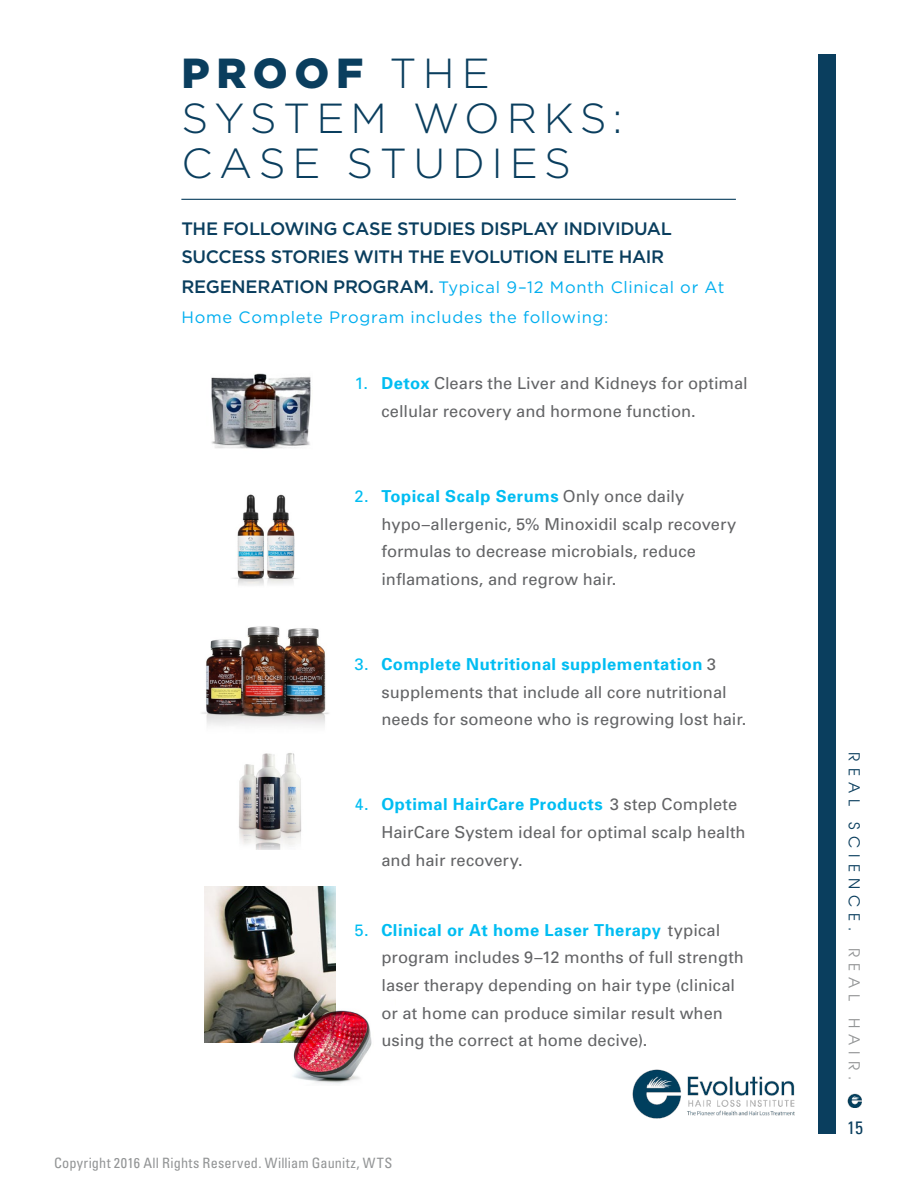
<style>
.page{position:relative;width:918px;height:1188px;background:#fff}
.page>*{position:absolute;margin:0;border:0;box-sizing:border-box;transform-origin:0 0}
.t1{font:300 42px/45px "Gotham";letter-spacing:.15em;color:#0a3e5e}
.t2{font:500 18px/27.6px "Gotham";letter-spacing:-.02em;color:#0a3e5e}
.t3{font:condensed 18px "Univers";color:#0a3e5e}
.t4{font:16.5px/27.6px "Univers";color:#636466}
.t5{font:16.5px/30px "Gotham";letter-spacing:.04em;color:#00aeef}
.t6{font:15px "Avant Garde";letter-spacing:.415em;color:#0a3e5e}
.t7{font:condensed 14.25px "Univers";letter-spacing:.01em;color:#929495}
.s1{font-weight:900}
.s2{font-weight:500;font-size:18px;color:#0a3e5e}
.s3{color:#00bdf2}
.s4{font-weight:700;color:#00bdf2}
.s5{color:#929495}
</style>
<div class="page">
<img style="left:632px;top:1069px;width:163px;height:50px">
<div style="left:818px;top:54px;width:18px;height:1080px;background:#0a3e5e"></div>
<img style="left:848px;top:1094px;width:14px;height:14px">
<hr style="left:181px;top:199px;width:555px;height:1px;background:#0a3e5e">
<img style="left:211px;top:373px;width:100px;height:76px">
<img style="left:233px;top:494px;width:65px;height:92px">
<img style="left:201px;top:626px;width:128px;height:100px">
<img style="left:205px;top:887px;width:130px;height:155px">
<img style="left:266px;top:999px;width:106px;height:85px">
<img style="left:238px;top:753px;width:64px;height:97px">
<h1 class="t1" style="left:181px;top:49px;width:443px"><span class="s1">PROOF</span> THE<br>SYSTEM WORKS:<br>CASE STUDIES</h1>
<p class="t2" style="left:181px;top:215px;width:492px">THE FOLLOWING CASE STUDIES DISPLAY INDIVIDUAL<br>SUCCESS STORIES WITH THE EVOLUTION ELITE HAIR</p>
<p class="t5" style="left:181px;top:272px;width:545px"><span class="s2">REGENERATION PROGRAM.</span> Typical 9–12 Month Clinical or At<br>Home Complete Program includes the following:</p>
<p class="t4" style="left:381px;top:369px;width:368px;text-indent:-27px"><span class="s3">1.</span> <span class="s4">Detox</span> Clears the Liver and Kidneys for optimal cellular recovery and hormone function.</p>
<p class="t4" style="left:381px;top:482px;width:356px;text-indent:-27px"><span class="s3">2.</span> <span class="s4">Topical Scalp Serums</span> Only once daily hypo–allergenic, 5% Minoxidil scalp recovery formulas to decrease microbials, reduce inflamations, and regrow hair.</p>
<p class="t4" style="left:381px;top:650px;width:367px;text-indent:-27px"><span class="s3">3.</span> <span class="s4">Complete Nutritional supplementation</span> 3 supplements that include all core nutritional needs for someone who is regrowing lost hair.</p>
<p class="t4" style="left:381px;top:790px;width:366px;text-indent:-27px"><span class="s3">4.</span> <span class="s4">Optimal HairCare Products</span> 3 step Complete<br>HairCare System ideal for optimal scalp health and hair recovery.</p>
<p class="t4" style="left:381px;top:916px;width:364px;text-indent:-27px"><span class="s3">5.</span> <span class="s4">Clinical or At home Laser Therapy</span> typical program includes 9–12 months of full strength laser therapy depending on hair type (clinical or at home can produce similar result when using the correct at home decive).</p>
<p class="t7" style="left:54px;top:1154px;width:340px">Copyright 2016 All Rights Reserved. William Gaunitz, WTS</p>
<p class="t6" style="left:864px;top:752px;width:329px;rotate:90deg">REAL SCIENCE. <span class="s5">REAL HAIR.</span></p>
<p class="t3" style="left:847px;top:1116px;width:17px">15</p>
</div>
